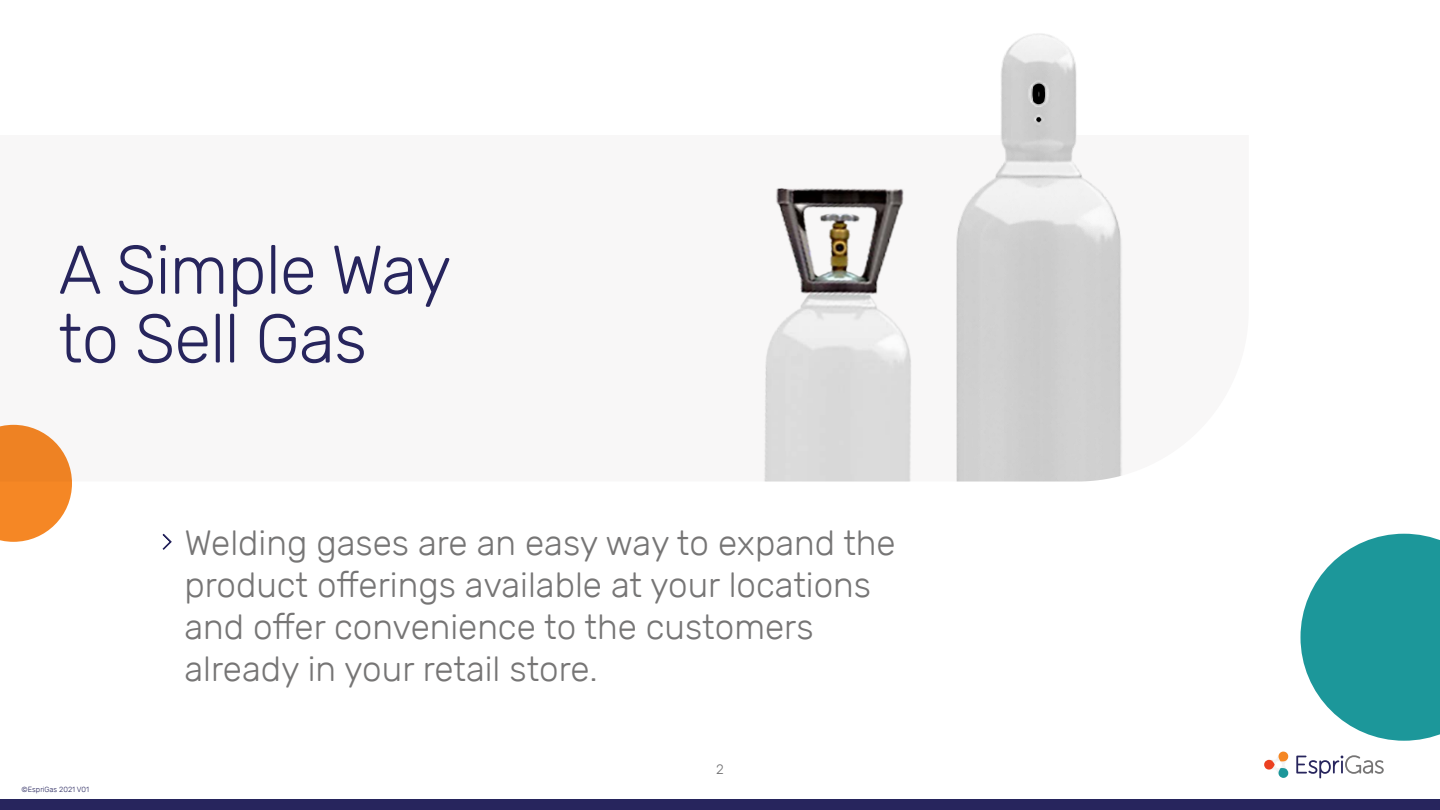
<style>
.page{position:relative;width:1440px;height:810px;background:#fff}
.page>*{position:absolute;margin:0;border:0;box-sizing:border-box;transform-origin:0 0}
.t1{font:300 68.75px/68.8px "Rubik";letter-spacing:-.01em;color:#27255d}
.t2{font:300 35px/42px "Rubik";color:#767575}
.t3{font:300 13.75px "Rubik";color:#6e6e70}
.t4{font:300 7.5px "Rubik";color:#27255d}
</style>
<div class="page">
<svg style="left:1296px;top:755px;width:88px;height:23px"></svg>
<svg style="left:1264px;top:752px;width:24px;height:26px"></svg>
<img style="left:987px;top:33px;width:136px;height:448px">
<img style="left:764px;top:183px;width:223px;height:298px">
<svg style="left:162px;top:533px;width:10px;height:17px"></svg>
<svg style="left:1300px;top:534px;width:140px;height:207px"></svg>
<svg style="left:0;top:425px;width:72px;height:117px"></svg>
<div style="left:0;top:799px;width:1440px;height:11px;background:#27255d"></div>
<p class="t1" style="left:58px;top:236px;width:394px">A Simple Way to Sell Gas</p>
<p class="t2" style="left:185px;top:522px;width:713px">Welding gases are an easy way to expand the product offerings available at your locations and offer convenience to the customers already in your retail store.</p>
<p class="t4" style="left:22px;top:785px;width:69px">©EspriGas 2021 V01</p>
<p class="t3" style="left:716px;top:762px;width:9px">2</p>
</div>
